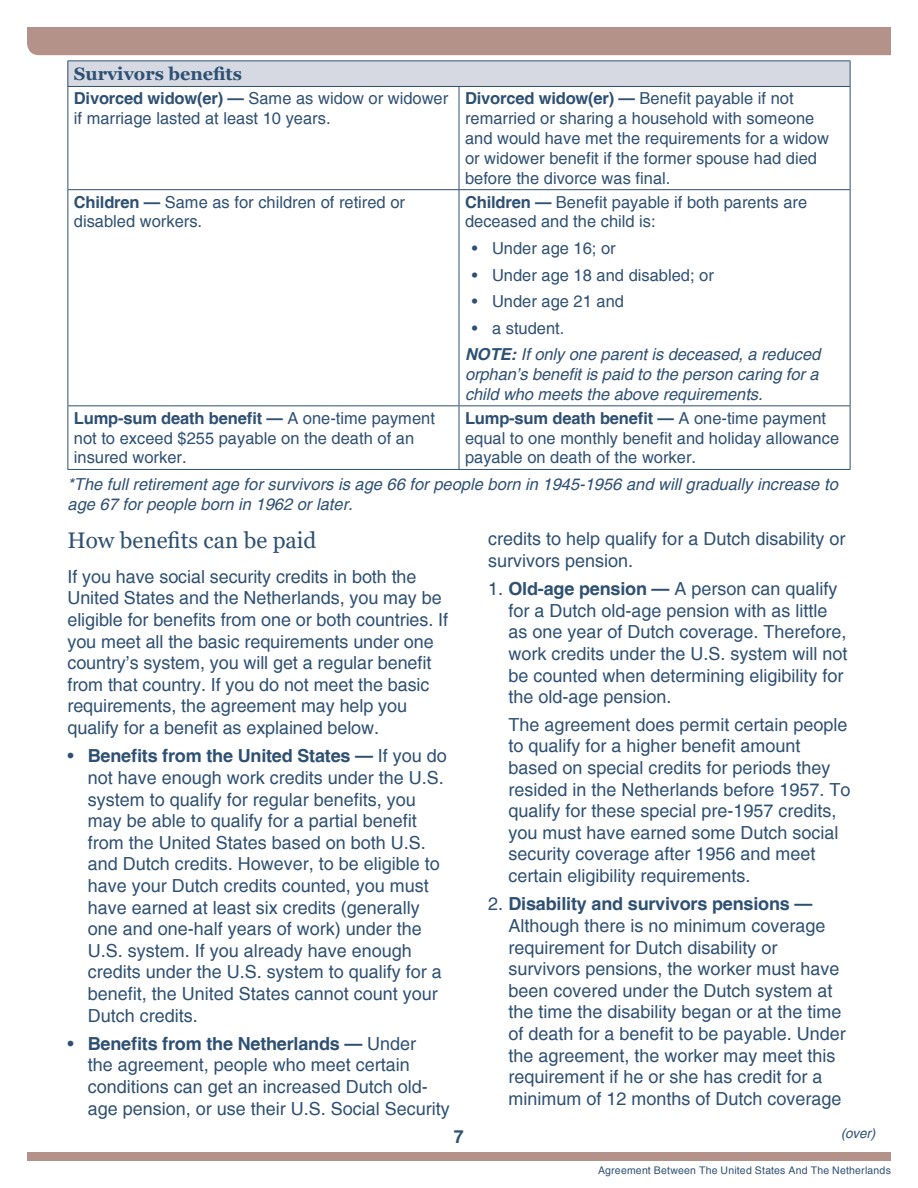
<style>
.page{position:relative;width:918px;height:1188px;background:#fff}
.page>*{position:absolute;margin:0;border:0;box-sizing:border-box;transform-origin:0 0}
.t1{font:22.5px "Georgia";color:#2e5072}
.t2{font:18px/21.6px "Helvetica";color:#2e5072}
.t3{font:700 18px "Georgia";color:#2e5072}
.t4{font:700 18px "Helvetica";color:#2e5072}
.t5{font:16.5px/19.8px "Helvetica";color:#2e5072}
.t6{font:italic 16.5px/19.8px "Helvetica";color:#2e5072;text-align:justify}
.t7{font:italic 13.5px "Helvetica";color:#2e5072}
.t8{font:10.5px "Helvetica";letter-spacing:.02em;color:#2e5072}
.s1{font-weight:700}
</style>
<div class="page">
<div style="left:27px;top:27px;width:864px;height:28px;background:#b49189"></div>
<div style="left:27px;top:1153px;width:864px;height:8px;background:#b49189"></div>
<div style="left:68px;top:61px;width:782px;height:25px;background:#d6d9e2"></div>
<hr style="left:68px;top:60px;width:391px;height:1px;background:#2e5072">
<svg style="left:68px;top:61px;width:1px;height:25px"></svg>
<hr style="left:459px;top:60px;width:391px;height:1px;background:#2e5072">
<svg style="left:850px;top:61px;width:1px;height:25px"></svg>
<hr style="left:68px;top:86px;width:391px;height:1px;background:#2e5072">
<hr style="left:459px;top:86px;width:391px;height:1px;background:#2e5072">
<hr style="left:68px;top:87px;width:1px;height:102px;background:#2e5072">
<hr style="left:459px;top:87px;width:1px;height:102px;background:#2e5072">
<hr style="left:850px;top:87px;width:1px;height:102px;background:#2e5072">
<hr style="left:68px;top:189px;width:391px;height:1px;background:#2e5072">
<hr style="left:68px;top:190px;width:1px;height:215px;background:#2e5072">
<hr style="left:459px;top:189px;width:391px;height:1px;background:#2e5072">
<hr style="left:459px;top:190px;width:1px;height:215px;background:#2e5072">
<hr style="left:850px;top:190px;width:1px;height:215px;background:#2e5072">
<hr style="left:68px;top:405px;width:391px;height:1px;background:#2e5072">
<hr style="left:68px;top:406px;width:1px;height:63px;background:#2e5072">
<hr style="left:459px;top:405px;width:391px;height:1px;background:#2e5072">
<hr style="left:459px;top:406px;width:1px;height:63px;background:#2e5072">
<hr style="left:850px;top:406px;width:1px;height:63px;background:#2e5072">
<hr style="left:68px;top:469px;width:391px;height:1px;background:#2e5072">
<hr style="left:459px;top:469px;width:391px;height:1px;background:#2e5072">
<p class="t3" style="left:74px;top:63px;width:170px">Survivors benefits</p>
<p class="t5" style="left:74px;top:89px;width:376px"><span class="s1">Divorced widow(er) —</span> Same as widow or widower if marriage lasted at least 10 years.</p>
<p class="t5" style="left:465px;top:89px;width:366px"><span class="s1">Divorced widow(er) —</span> Benefit payable if not remarried or sharing a household with someone and would have met the requirements for a widow or widower benefit if the former spouse had died before the divorce was final.</p>
<p class="t5" style="left:74px;top:193px;width:333px"><span class="s1">Children —</span> Same as for children of retired or disabled workers.</p>
<p class="t5" style="left:465px;top:193px;width:344px"><span class="s1">Children —</span> Benefit payable if both parents are deceased and the child is:</p>
<p class="t5" style="left:472px;top:239px;width:146px">• Under age 16; or</p>
<p class="t5" style="left:472px;top:265px;width:244px">• Under age 18 and disabled; or</p>
<p class="t5" style="left:472px;top:292px;width:154px">• Under age 21 and</p>
<p class="t5" style="left:472px;top:319px;width:94px">• a student.</p>
<p class="t6" style="left:465px;top:345px;width:357px"><span class="s1">NOTE:</span> If only one parent is deceased, a reduced orphan’s benefit is paid to the person caring for a child who meets the above requirements.</p>
<p class="t5" style="left:74px;top:409px;width:363px"><span class="s1">Lump-sum death benefit —</span> A one-time payment not to exceed $255 payable on the death of an insured worker.</p>
<p class="t5" style="left:465px;top:409px;width:376px"><span class="s1">Lump-sum death benefit —</span> A one-time payment equal to one monthly benefit and holiday allowance payable on death of the worker.</p>
<p class="t6" style="left:68px;top:475px;width:772px">*The full retirement age for survivors is age 66 for people born in 1945-1956 and will gradually increase to age 67 for people born in 1962 or later.</p>
<h1 class="t1" style="left:68px;top:526px;width:250px">How benefits can be paid</h1>
<p class="t2" style="left:68px;top:566px;width:382px">If you have social security credits in both the United States and the Netherlands, you may be eligible for benefits from one or both countries. If you meet all the basic requirements under one country’s system, you will get a regular benefit from that country. If you do not meet the basic requirements, the agreement may help you qualify for a benefit as explained below.</p>
<p class="t2" style="left:88px;top:746px;width:361px;text-indent:-20px">• <span class="s1">Benefits from the United States —</span> If you do not have enough work credits under the U.S. system to qualify for regular benefits, you may be able to qualify for a partial benefit from the United States based on both U.S. and Dutch credits. However, to be eligible to have your Dutch credits counted, you must have earned at least six credits (generally one and one-half years of work) under the U.S. system. If you already have enough credits under the U.S. system to qualify for a benefit, the United States cannot count your Dutch credits.</p>
<p class="t2" style="left:88px;top:1033px;width:364px;text-indent:-20px">• <span class="s1">Benefits from the Netherlands —</span> Under<br>the agreement, people who meet certain conditions can get an increased Dutch old&shy;age pension, or use their U.S. Social Security</p>
<p class="t2" style="left:488px;top:529px;width:359px">credits to help qualify for a Dutch disability or survivors pension.</p>
<p class="t2" style="left:508px;top:579px;width:341px;text-indent:-20px">1. <span class="s1">Old-age pension —</span> A person can qualify for a Dutch old-age pension with as little as one year of Dutch coverage. Therefore, work credits under the U.S. system will not be counted when determining eligibility for the old-age pension.</p>
<p class="t2" style="left:508px;top:714px;width:343px">The agreement does permit certain people to qualify for a higher benefit amount based on special credits for periods they resided in the Netherlands before 1957. To qualify for these special pre-1957 credits, you must have earned some Dutch social security coverage after 1956 and meet certain eligibility requirements.</p>
<p class="t2" style="left:509px;top:894px;width:339px;text-indent:-20px">2. <span class="s1">Disability and survivors pensions — </span>Although there is no minimum coverage requirement for Dutch disability or survivors pensions, the worker must have been covered under the Dutch system at the time the disability began or at the time of death for a benefit to be payable. Under the agreement, the worker may meet this requirement if he or she has credit for a minimum of 12 months of Dutch coverage</p>
<p class="t4" style="left:454px;top:1125px;width:12px">7</p>
<p class="t7" style="left:841px;top:1125px;width:36px">(over)</p>
<p class="t8" style="left:598px;top:1164px;width:294px">Agreement Between The United States And The Netherlands</p>
</div>
